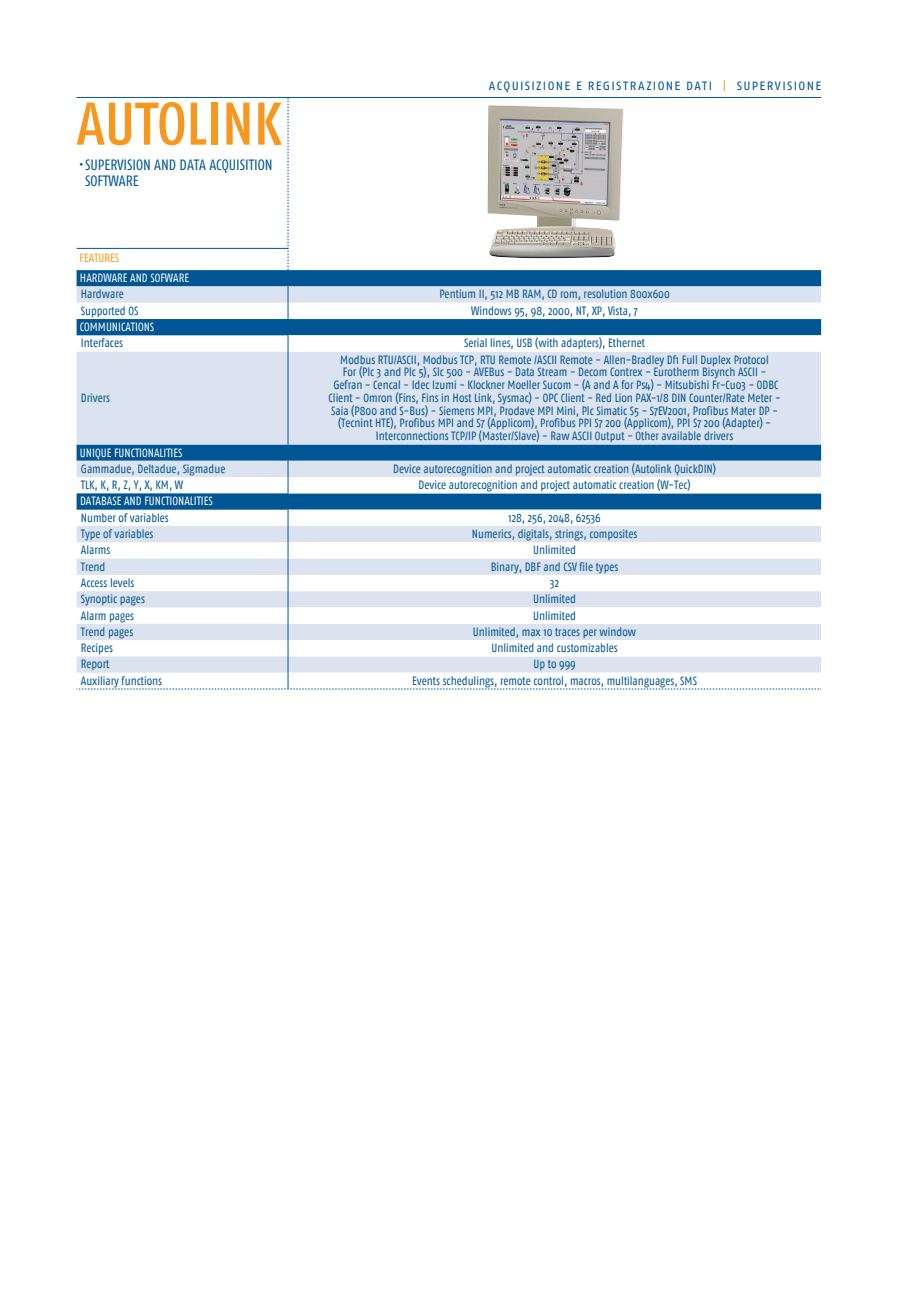
<style>
.page{position:relative;width:919px;height:1289px;background:#fff}
.page>*{position:absolute;margin:0;border:0;box-sizing:border-box;transform-origin:0 0}
.t1{font:60px "Fago Co Med";color:#f7971d}
.t2{font:15px/15.8px "Fago Co";color:#005594}
.t3{font:12px/12.8px "Fago Co Regular OM";color:#005594;text-align:center}
.t4{font:12px "Fago Co Regular OM";color:#fff}
.t5{font:12px "Fago No";letter-spacing:.11em;color:#005594}
.t6{font:12px "Fago Co";color:#f7971d}
.s1{color:#f7971d}
</style>
<div class="page">
<hr style="left:77px;top:97px;width:744px;height:1px;background:#005594">
<svg style="left:288px;top:98px;width:1px;height:172px"></svg>
<hr style="left:77px;top:248px;width:211px;height:1px;background:#005594">
<div style="left:77px;top:270px;width:744px;height:16px;background:#005594"></div>
<svg style="left:77px;top:286px;width:744px;height:223px;fill:#dce3f0"></svg>
<svg style="left:288px;top:303px;width:533px;height:206px;fill:#dce3f0"></svg>
<svg style="left:288px;top:286px;width:1px;height:33px"></svg>
<svg style="left:288px;top:335px;width:1px;height:16px"></svg>
<hr style="left:288px;top:351px;width:1px;height:93px;background:#005594">
<svg style="left:288px;top:461px;width:1px;height:32px"></svg>
<svg style="left:77px;top:509px;width:744px;height:180px"></svg>
<img style="left:487px;top:105px;width:137px;height:154px">
<h1 class="t1" style="left:77px;top:89px;width:207px">AUTOLINK</h1>
<p class="t2" style="left:85px;top:156px;width:189px;text-indent:-6px">• SUPERVISION AND DATA ACQUISITION<br>SOFTWARE</p>
<p class="t6" style="left:80px;top:251px;width:41px">FEATURES</p>
<p class="t5" style="left:489px;top:79px;width:301px">ACQUISIZIONE E REGISTRAZIONE DATI <span class="s1">|</span> SU PERVISIONE</p>
<p class="t4" style="left:80px;top:271px;width:111px">Hardware and Sofware</p>
<p class="t3" style="left:81px;top:288px;width:45px">Hardware</p>
<p class="t3" style="left:439px;top:288px;width:232px">Pentium II, 512 MB RAM, CD rom, resolution 800x600</p>
<p class="t3" style="left:81px;top:304px;width:59px">Supported OS</p>
<p class="t3" style="left:471px;top:304px;width:168px">Windows 95, 98, 2000, NT, XP, Vista, 7</p>
<p class="t4" style="left:80px;top:320px;width:75px">Comm unications</p>
<p class="t3" style="left:81px;top:337px;width:44px">Interfaces</p>
<p class="t3" style="left:464px;top:337px;width:182px">Serial lines, USB (with adapters), Ethernet</p>
<p class="t3" style="left:81px;top:391px;width:31px">Drivers</p>
<p class="t3" style="left:328px;top:353px;width:453px">Modbus RTU/ASCII, Modbus TCP, RTU Remote /ASCII Remote - Allen-Bradley Df1 Full Duplex Protocol<br>For (Plc 3 and Plc 5), Slc 500 - AVEBus - Data Stream - Decom Contrex - Eurotherm Bisynch ASCII - Gefran - Cencal - Idec Izumi - Klockner Moeller Sucom - (A and A for Ps4) - Mitsubishi Fr-Cu03 - ODBC Client - Omron (Fins, Fins in Host Link, Sysmac) - OPC Client - Red Lion PAX-1/8 DIN Counter/Rate Meter - Saia (P800 and S-Bus) - Siemens MPI, Prodave MPI Mini, Plc Simatic S5 - S7EV2001, Profibus Mater DP - (Tecnint HTE), Profibus MPI and S7 (Applicom), Profibus PPI S7 200 (Applicom), PPI S7 200 (Adapter) - Interconnections TCP/IP (Master/Slave) - Raw ASCII Output - Other available drivers</p>
<p class="t4" style="left:80px;top:445px;width:103px">Unique functionaliti es</p>
<p class="t3" style="left:81px;top:462px;width:146px">Gammadue, Deltadue, Sigmadue</p>
<p class="t3" style="left:393px;top:462px;width:324px">Device autorecognition and project automatic creation (Autolink QuickDIN)</p>
<p class="t3" style="left:81px;top:478px;width:104px">TLK, K, R, Z, Y, X, KM, W</p>
<p class="t3" style="left:418px;top:478px;width:273px">Device autorecognition and project automatic creation (W-Tec)</p>
<p class="t4" style="left:80px;top:494px;width:133px">Database and functionaliti es</p>
<p class="t3" style="left:81px;top:511px;width:89px">N umber of variables</p>
<p class="t3" style="left:508px;top:511px;width:94px">128, 256, 2048, 62536</p>
<p class="t3" style="left:81px;top:527px;width:74px">Type of variables</p>
<p class="t3" style="left:472px;top:527px;width:167px">N umerics, digitals, strings, composites</p>
<p class="t3" style="left:81px;top:544px;width:31px">Alarms</p>
<p class="t3" style="left:533px;top:544px;width:44px">Unlimited</p>
<p class="t3" style="left:81px;top:560px;width:26px">Trend</p>
<p class="t3" style="left:491px;top:560px;width:129px">Binary, DBF and CSV file types</p>
<p class="t3" style="left:81px;top:576px;width:55px">Access levels</p>
<p class="t3" style="left:550px;top:576px;width:10px">32</p>
<p class="t3" style="left:81px;top:592px;width:65px">Synoptic pages</p>
<p class="t3" style="left:533px;top:592px;width:44px">Unlimited</p>
<p class="t3" style="left:81px;top:609px;width:55px">Alarm pages</p>
<p class="t3" style="left:533px;top:609px;width:44px">Unlimited</p>
<p class="t3" style="left:81px;top:625px;width:54px">Trend pages</p>
<p class="t3" style="left:473px;top:625px;width:165px">Unlimited, max 10 traces per window</p>
<p class="t3" style="left:81px;top:641px;width:34px">Recipes</p>
<p class="t3" style="left:491px;top:641px;width:128px">Unlimited and customizables</p>
<p class="t3" style="left:81px;top:658px;width:30px">Report</p>
<p class="t3" style="left:533px;top:658px;width:44px">Up to 999</p>
<p class="t3" style="left:81px;top:674px;width:83px">Auxiliary functions</p>
<p class="t3" style="left:412px;top:674px;width:286px">Events schedulings, remote control, macros, multilanguages, SMS</p>
</div>
